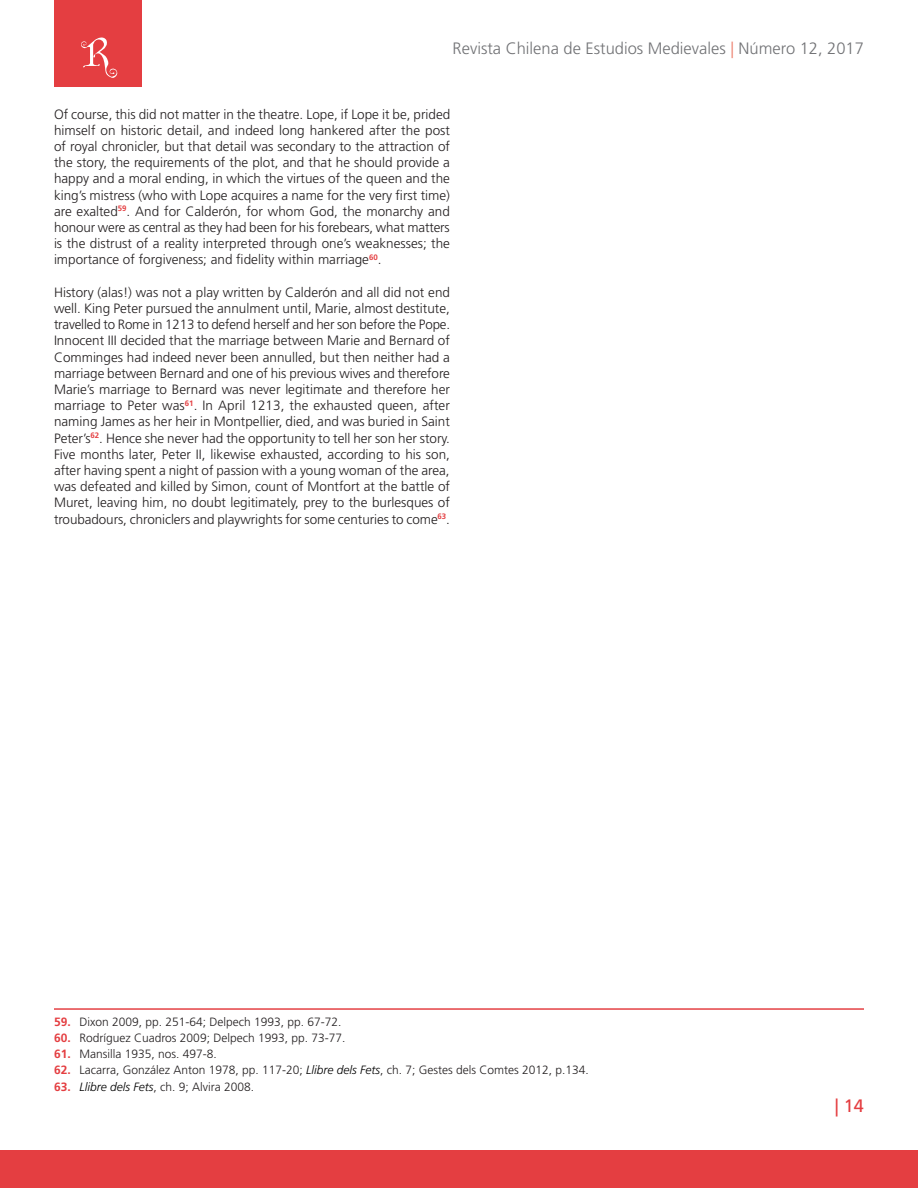
<style>
.page{position:relative;width:918px;height:1188px;background:#fff}
.page>*{position:absolute;margin:0;border:0;box-sizing:border-box;transform-origin:0 0}
.t1{font:18px "Frutiger LT Std";color:#e43e41}
.t2{font:300 16.5px "Frutiger LT Std";color:#717275}
.Cuerpo_-ING{font:300 13.5px/16.2px "Frutiger LT Std";color:#231f20;text-align:justify}
.t3{font:300 12px "Frutiger LT Std";color:#231f20}
.s1{color:#ec806e}
.s2{font-weight:700;color:#e43e41}
.s3{font-style:italic;color:#000}
</style>
<div class="page">
<div style="left:0;top:1151px;width:918px;height:37px;background:#e43e41"></div>
<div style="left:54px;top:0;width:88px;height:86px;background:#e43e41"></div>
<svg style="left:81px;top:37px;width:37px;height:41px"></svg>
<hr style="left:54px;top:1008px;width:810px;height:2px;background:#e43e41">
<p class="t2" style="left:453px;top:39px;width:413px">Revista Chilena de Estudios Medievales <span class="s1">|</span> Número 12, 2017</p>
<p class="Cuerpo_-ING" style="left:54px;top:106px;width:398px">Of course, this did not matter in the theatre. Lope, if Lope it be, prided himself on historic detail, and indeed long hankered after the post of royal chronicler, but that detail was secondary to the attraction of the story, the requirements of the plot, and that he should provide a happy and a moral ending, in which the virtues of the queen and the king’s mistress (who with Lope acquires a name for the very first time) are exalted<sup>59</sup>. And for Calderón, for whom God, the monarchy and honour were as central as they had been for his forebears, what matters is the distrust of a reality interpreted through one’s weaknesses; the importance of forgiveness; and fidelity within marriage<sup>60</sup>.</p>
<p class="Cuerpo_-ING" style="left:54px;top:284px;width:398px">History (alas!) was not a play written by Calderón and all did not end well. King Peter pursued the annulment until, Marie, almost destitute, travelled to Rome in 1213 to defend herself and her son before the Pope.<br>Innocent III decided that the marriage between Marie and Bernard of Comminges had indeed never been annulled, but then neither had a marriage between Bernard and one of his previous wives and therefore Marie’s marriage to Bernard was never legitimate and therefore her marriage to Peter was<sup>61</sup>. In April 1213, the exhausted queen, after naming James as her heir in Montpellier, died, and was buried in Saint Peter’s<sup>62</sup>. Hence she never had the opportunity to tell her son her story.<br>Five months later, Peter II, likewise exhausted, according to his son, after having spent a night of passion with a young woman of the area, was defeated and killed by Simon, count of Montfort at the battle of Muret, leaving him, no doubt legitimately, prey to the burlesques of troubadours, chroniclers and playwrights for some centuries to come<sup>63</sup>.</p>
<p class="t3" style="left:54px;top:1015px;width:289px"><span class="s2">59.</span> Dixon 2009, pp. 251-64; Delpech 1993, pp. 67-72.</p>
<p class="t3" style="left:54px;top:1031px;width:293px"><span class="s2">60.</span> Rodríguez Cuadros 2009; Delpech 1993, pp. 73-77.</p>
<p class="t3" style="left:54px;top:1047px;width:164px"><span class="s2">61.</span> Mansilla 1935, nos. 497-8.</p>
<p class="t3" style="left:54px;top:1063px;width:536px"><span class="s2">62.</span> Lacarra, González Anton 1978, pp. 117-20; <span class="s3">Llibre dels Fets</span>, ch. 7; Gestes dels Comtes 2012, p.134.</p>
<p class="t3" style="left:54px;top:1080px;width:202px"><span class="s2">63.</span> <span class="s3">Llibre dels Fets</span>, ch. 9; Alvira 2008.</p>
<h1 class="t1" style="left:835px;top:1095px;width:31px">| 14</h1>
</div>
